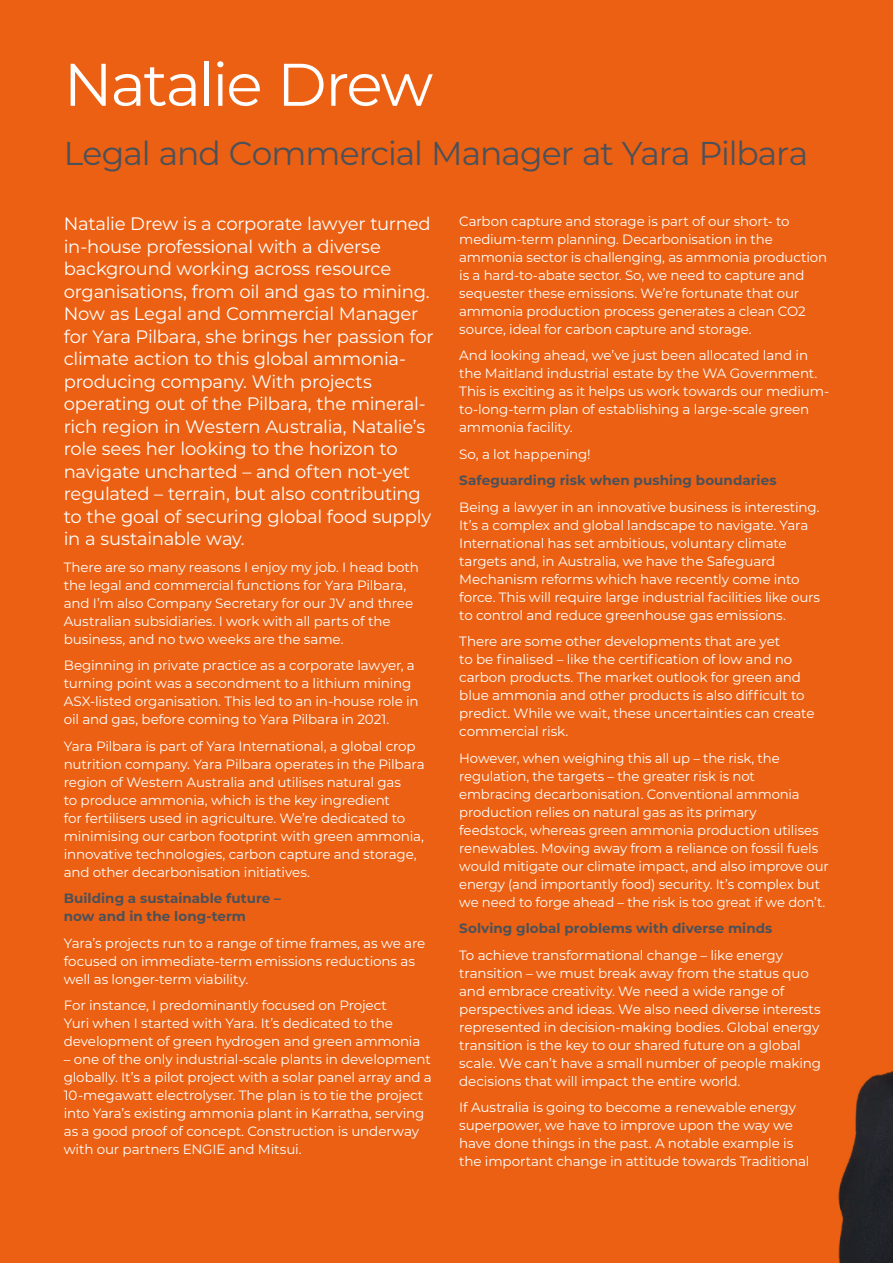
<style>
.page{position:relative;width:893px;height:1263px;background:#eb6012}
.page>*{position:absolute;margin:0;border:0;box-sizing:border-box;transform-origin:0 0}
.t1{font:60px "Montserrat";letter-spacing:-.035em;color:#fff}
.t2{font:33px "Montserrat";letter-spacing:-.03em;color:#4b5159}
.t3{font:18px/22.5px "Montserrat";letter-spacing:-.015em;color:#fff}
.t4{font:13.5px/18px "Montserrat";letter-spacing:-.01em;color:#fff}
.t5{font:700 13.5px/18px "Montserrat";letter-spacing:.005em;color:#4b5159}
</style>
<div class="page">
<img style="left:838px;top:1071px;width:55px;height:192px">
<h1 class="t1" style="left:64px;top:43px;width:371px">Natalie Drew</h1>
<h2 class="t2" style="left:64px;top:131px;width:746px">Legal and Commercial Manager at Yara Pilbara</h2>
<p class="t3" style="left:64px;top:212px;width:371px">Natalie Drew is a corporate lawyer turned in-house professional with a diverse background working across resource organisations, from oil and gas to mining.<br>Now as Legal and Commercial Manager for Yara Pilbara, she brings her passion for climate action to this global ammonia&shy;producing company. With projects operating out of the Pilbara, the mineral&shy;rich region in Western Australia, Natalie’s role sees her looking to the horizon to navigate uncharted – and often not-yet regulated – terrain, but also contributing to the goal of securing global food supply in a sustainable way.</p>
<p class="t4" style="left:64px;top:557px;width:357px">There are so many reasons I enjoy my job. I head both the legal and commercial functions for Yara Pilbara, and I’m also Company Secretary for our JV and three Australian subsidiaries. I work with all parts of the business, and no two weeks are the same.</p>
<p class="t4" style="left:64px;top:656px;width:356px">Beginning in private practice as a corporate lawyer, a turning point was a secondment to a lithium mining ASX-listed organisation. This led to an in-house role in oil and gas, before coming to Yara Pilbara in 2021.</p>
<p class="t4" style="left:64px;top:736px;width:362px">Yara Pilbara is part of Yara International, a global crop nutrition company. Yara Pilbara operates in the Pilbara region of Western Australia and utilises natural gas<br>to produce ammonia, which is the key ingredient<br>for fertilisers used in agriculture. We’re dedicated to minimising our carbon footprint with green ammonia, innovative technologies, carbon capture and storage, and other decarbonisation initiatives.</p>
<p class="t5" style="left:64px;top:889px;width:219px">Building a sustainable future – now and in the long-term</p>
<p class="t4" style="left:64px;top:933px;width:363px">Yara’s projects run to a range of time frames, as we are focused on immediate-term emissions reductions as well as longer-term viability.</p>
<p class="t4" style="left:64px;top:996px;width:358px">For instance, I predominantly focused on Project<br>Yuri when I started with Yara. It’s dedicated to the development of green hydrogen and green ammonia</p>
<p class="t4" style="left:64px;top:1050px;width:370px">– one of the only industrial-scale plants in development globally. It’s a pilot project with a solar panel array and a 10-megawatt electrolyser. The plan is to tie the project into Yara’s existing ammonia plant in Karratha, serving as a good proof of concept. Construction is underway with our partners ENGIE and Mitsui.</p>
<p class="t4" style="left:459px;top:211px;width:369px">Carbon capture and storage is part of our short- to medium-term planning. Decarbonisation in the ammonia sector is challenging, as ammonia production is a hard-to-abate sector. So, we need to capture and sequester these emissions. We’re fortunate that our ammonia production process generates a clean CO2 source, ideal for carbon capture and storage.</p>
<p class="t4" style="left:459px;top:346px;width:371px">And looking ahead, we’ve just been allocated land in the Maitland industrial estate by the WA Government.<br>This is exciting as it helps us work towards our medium&shy;to-long-term plan of establishing a large-scale green ammonia facility.</p>
<p class="t4" style="left:459px;top:444px;width:133px">So, a lot happening!</p>
<p class="t5" style="left:459px;top:471px;width:319px">Safeguarding risk when pushing boundaries</p>
<p class="t4" style="left:459px;top:497px;width:362px">Being a lawyer in an innovative business is interesting.<br>It’s a complex and global landscape to navigate. Yara International has set ambitious, voluntary climate targets and, in Australia, we have the Safeguard Mechanism reforms which have recently come into force. This will require large industrial facilities like ours to control and reduce greenhouse gas emissions.</p>
<p class="t4" style="left:459px;top:632px;width:357px">There are some other developments that are yet<br>to be finalised – like the certification of low and no carbon products. The market outlook for green and blue ammonia and other products is also difficult to predict. While we wait, these uncertainties can create commercial risk.</p>
<p class="t4" style="left:459px;top:748px;width:371px">However, when weighing this all up – the risk, the regulation, the targets – the greater risk is not embracing decarbonisation. Conventional ammonia production relies on natural gas as its primary<br>feedstock, whereas green ammonia production utilises renewables. Moving away from a reliance on fossil fuels would mitigate our climate impact, and also improve our energy (and importantly food) security. It’s complex but we need to forge ahead – the risk is too great if we don’t.</p>
<p class="t5" style="left:459px;top:919px;width:315px">Solving global problems with diverse minds</p>
<p class="t4" style="left:459px;top:945px;width:363px">To achieve transformational change – like energy transition – we must break away from the status quo and embrace creativity. We need a wide range of perspectives and ideas. We also need diverse interests represented in decision-making bodies. Global energy transition is the key to our shared future on a global scale. We can’t have a small number of people making decisions that will impact the entire world.</p>
<p class="t4" style="left:459px;top:1098px;width:352px">If Australia is going to become a renewable energy superpower, we have to improve upon the way we have done things in the past. A notable example is the important change in attitude towards Traditional</p>
</div>
